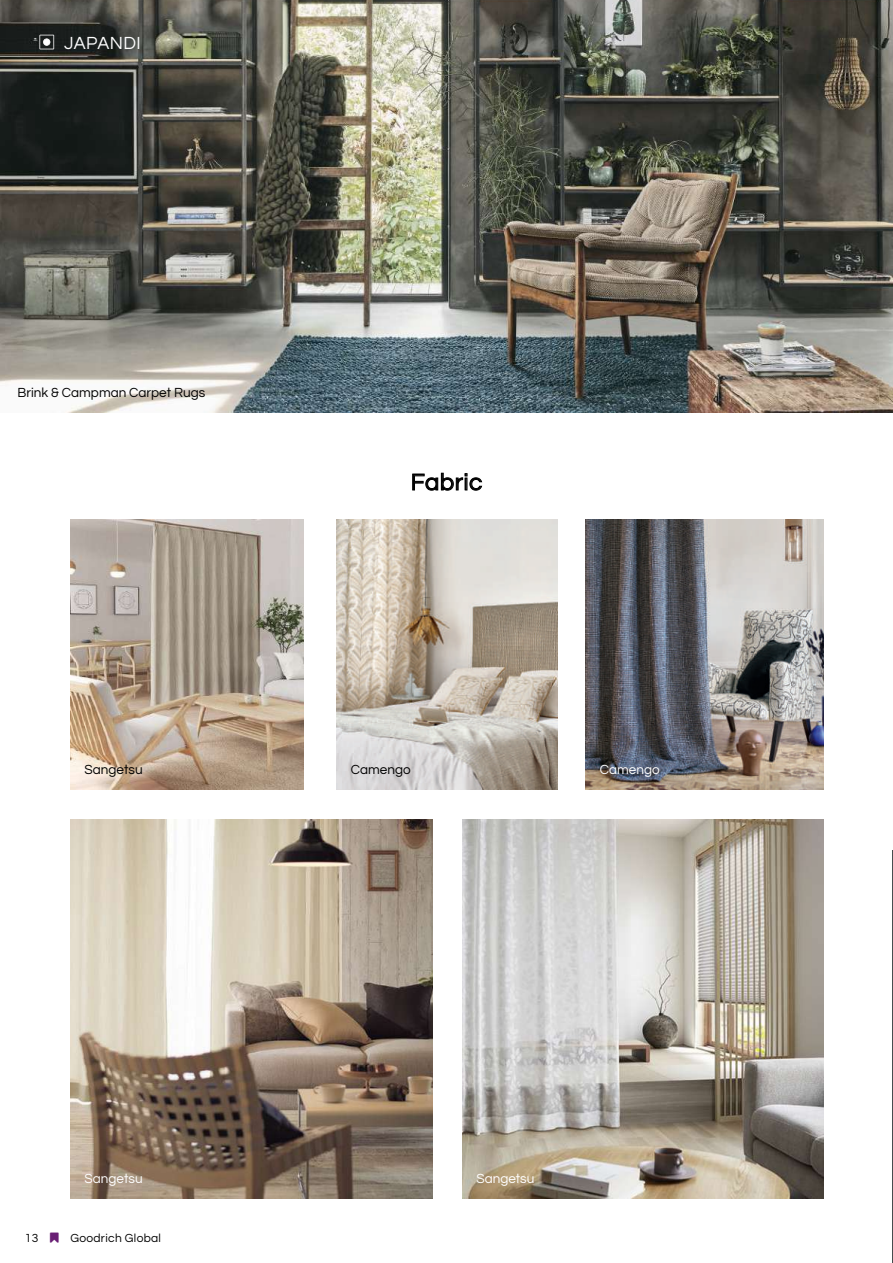
<style>
.page{position:relative;width:893px;height:1263px;background:#fff}
.page>*{position:absolute;margin:0;border:0;box-sizing:border-box;transform-origin:0 0}
.t1{font:24px "Questrial";letter-spacing:.025em;color:#000}
.t2{font:18px "Questrial";letter-spacing:.025em;color:#fff}
.t3{font:13.5px "Questrial";color:#000}
.t4{font:13.5px "Questrial";color:#fff}
.t5{font:12px "Questrial";letter-spacing:.025em;color:#000}
</style>
<div class="page">
<img style="left:71px;top:519px;width:232px;height:270px">
<img style="left:337px;top:519px;width:220px;height:270px">
<img style="left:585px;top:519px;width:238px;height:270px">
<img style="left:71px;top:819px;width:361px;height:379px">
<svg style="left:412px;top:473px;width:70px;height:18px"></svg>
<img style="left:0;top:0;width:893px;height:412px">
<hr style="left:892px;top:850px;width:1px;height:413px;background:#aebbc1">
<img style="left:463px;top:819px;width:360px;height:379px">
<svg style="left:39px;top:35px;width:15px;height:14px"></svg>
<h2 class="t2" style="left:64px;top:35px;width:78px">JAPANDI</h2>
<p class="t3" style="left:18px;top:387px;width:189px">Brink &amp; Campman Carpet Rugs</p>
<p class="t3" style="left:85px;top:764px;width:60px">Sangetsu</p>
<h1 class="t1" style="left:411px;top:472px;width:73px">Fabric</h1>
<p class="t3" style="left:351px;top:764px;width:61px">Camengo</p>
<p class="t4" style="left:600px;top:764px;width:61px">Camengo</p>
<p class="t4" style="left:85px;top:1172px;width:60px">Sangetsu</p>
<p class="t4" style="left:476px;top:1172px;width:60px">Sangetsu</p>
<p class="t5" style="left:25px;top:1233px;width:15px">13</p>
<p class="t5" style="left:70px;top:1233px;width:92px">Goodrich Global</p>
</div>
